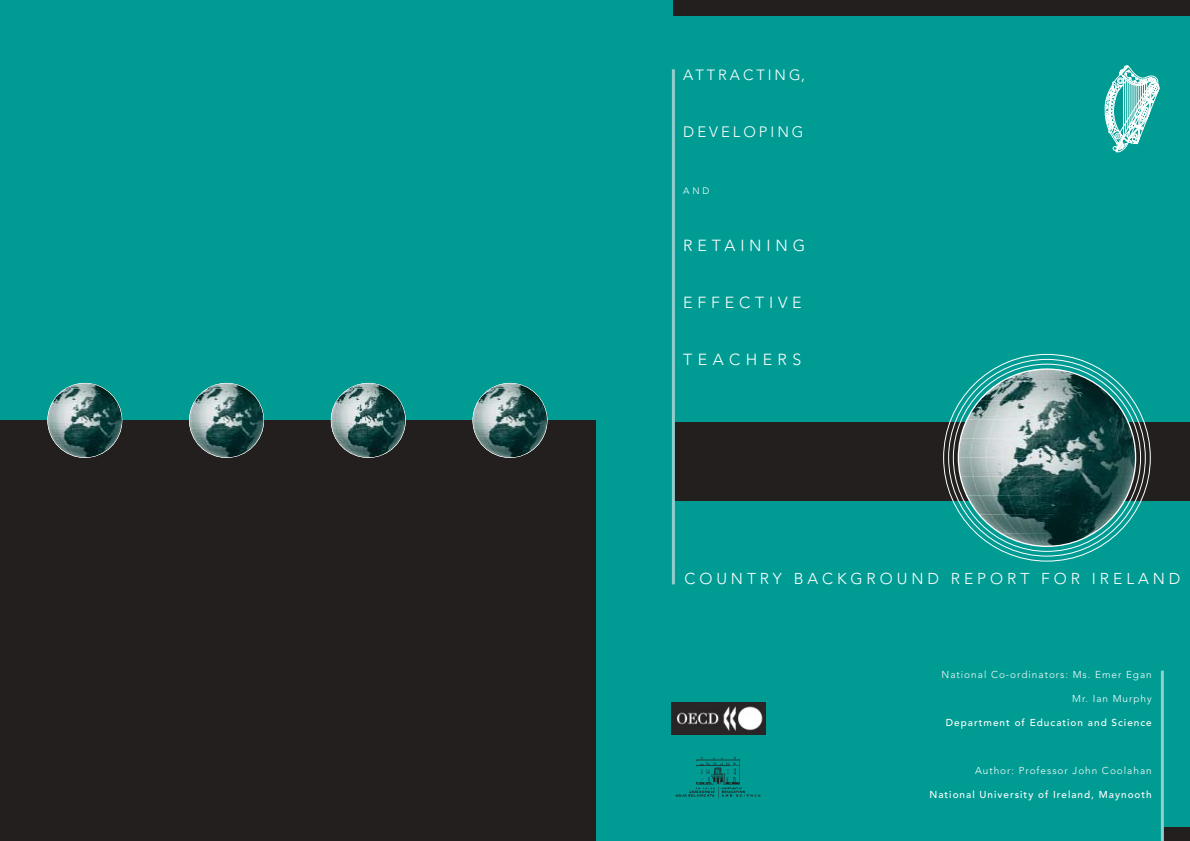
<style>
.page{position:relative;width:1190px;height:841px;background:#fff}
.page>*{position:absolute;margin:0;border:0;box-sizing:border-box;transform-origin:0 0}
.t1{font:300 16px "Avenir";letter-spacing:.3em;color:#fff}
.t2{font:300 16px "Avenir";letter-spacing:.34em;color:#fff}
.t3{font:300 15.6px "Avenir";letter-spacing:.25em;color:#fff}
.t4{font:300 15px "Avenir";letter-spacing:.2em;color:#fff}
.t5{font:300 14.8px "Avenir";letter-spacing:.2em;color:#fff}
.t6{font:300 10px "Avenir";letter-spacing:.1em;color:#fff}
.t7{font:500 10px "Avenir";letter-spacing:.1em;color:#fff}
.t8{font:300 9.3px "Avenir";color:#fff}
</style>
<div class="page">
<div style="left:595px;top:0;width:595px;height:841px;background:#009c94"></div>
<div style="left:673px;top:423px;width:517px;height:78px;background:#231f1f"></div>
<div style="left:673px;top:0;width:517px;height:16px;background:#231f1f"></div>
<div style="left:1163px;top:827px;width:27px;height:14px;background:#231f1f"></div>
<hr style="left:672px;top:69px;width:3px;height:515px;background:#90cdcc">
<hr style="left:1161px;top:671px;width:3px;height:170px;background:#90cdcc">
<svg style="left:943px;top:354px;width:208px;height:208px"></svg>
<svg style="left:1104px;top:65px;width:56px;height:87px"></svg>
<img style="left:675px;top:756px;width:86px;height:43px">
<img style="left:672px;top:703px;width:94px;height:31px">
<svg style="left:958px;top:368px;width:178px;height:179px"></svg>
<div style="left:0;top:0;width:595px;height:421px;background:#009c94"></div>
<div style="left:0;top:421px;width:595px;height:420px;background:#231f1f"></div>
<img style="left:48px;top:383px;width:74px;height:75px;border-radius:50%">
<div style="left:47px;top:383px;width:75px;height:75px;border:1px solid #fff;border-radius:50%"></div>
<img style="left:189px;top:383px;width:75px;height:75px;border-radius:50%">
<div style="left:189px;top:383px;width:75px;height:75px;border:1px solid #fff;border-radius:50%"></div>
<img style="left:331px;top:383px;width:75px;height:75px;border-radius:50%">
<div style="left:331px;top:383px;width:75px;height:75px;border:1px solid #fff;border-radius:50%"></div>
<img style="left:473px;top:383px;width:74px;height:75px;border-radius:50%">
<div style="left:472px;top:383px;width:76px;height:75px;border:1px solid #fff;border-radius:50%"></div>
<h3 class="t5" style="left:683px;top:69px;width:123px">ATTRACTING,</h3>
<h3 class="t4" style="left:683px;top:125px;width:122px">DEVELOPING</h3>
<p class="t8" style="left:683px;top:187px;width:28px">AND</p>
<h1 class="t1" style="left:683px;top:239px;width:123px">RETAINING</h1>
<h1 class="t1" style="left:683px;top:296px;width:120px">EFFECTIVE</h1>
<h1 class="t2" style="left:683px;top:353px;width:120px">TEACHERS</h1>
<h2 class="t3" style="left:684px;top:572px;width:497px">COUNTRY BACKGROUND REPORT FOR IRELAND</h2>
<p class="t6" style="left:942px;top:670px;width:212px">National Co-ordinators: Ms. Emer Egan</p>
<p class="t6" style="left:1072px;top:694px;width:81px">Mr. Ian Murphy</p>
<p class="t7" style="left:946px;top:718px;width:207px">Department of Education and Science</p>
<p class="t6" style="left:975px;top:766px;width:178px">Author: Professor John Coolahan</p>
<p class="t7" style="left:929px;top:790px;width:224px">National University of Ireland, Maynooth</p>
</div>
